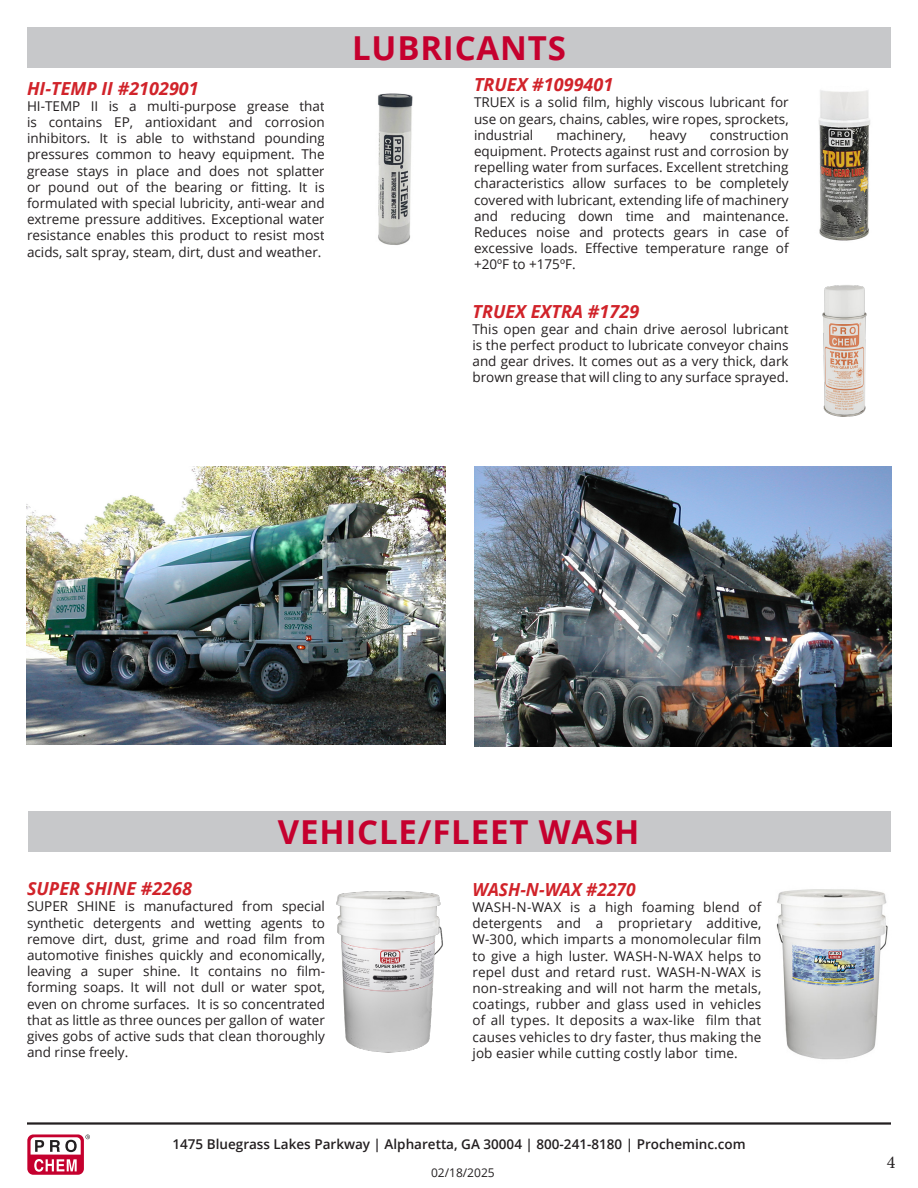
<style>
.page{position:relative;width:918px;height:1188px;background:#fff}
.page>*{position:absolute;margin:0;border:0;box-sizing:border-box;transform-origin:0 0}
.t1{font:700 33px "Open Sans";letter-spacing:.025em;color:#c5002e}
.t2{font:italic 700 18px "Open Sans";color:#d1232a}
.t3{font:18px "Minion Pro";color:#231f20}
.t4{font:13.5px/16.2px "Open Sans";color:#231f20;text-align:justify}
.t5{font:600 13.5px "Open Sans";color:#231f20}
.t6{font:12px "Open Sans";color:#231f20}
</style>
<div class="page">
<div style="left:27px;top:1134px;width:57px;height:41px;background:#c5002e;border-radius:6px"></div>
<svg style="left:31px;top:1135px;width:59px;height:37px"></svg>
<hr style="left:27px;top:1122px;width:864px;height:3px;background:#231f20">
<div style="left:29px;top:812px;width:862px;height:40px;background:#c7c8ca"></div>
<img style="left:336px;top:891px;width:107px;height:162px">
<img style="left:776px;top:889px;width:112px;height:171px">
<img style="left:474px;top:466px;width:417px;height:281px">
<div style="left:28px;top:27px;width:863px;height:41px;background:#c7c8ca"></div>
<img style="left:822px;top:285px;width:45px;height:132px">
<img style="left:378px;top:93px;width:35px;height:152px">
<img style="left:818px;top:90px;width:52px;height:151px">
<img style="left:27px;top:466px;width:418px;height:278px">
<p class="t2" style="left:27px;top:75px;width:173px">HI-TEMP II #2102901</p>
<p class="t4" style="left:27px;top:97px;width:299px">HI-TEMP II is a multi-purpose grease that is contains EP, antioxidant and corrosion inhibitors. It is able to withstand pounding pressures common to heavy equipment. The grease stays in place and does not splatter or pound out of the bearing or fitting. It is formulated with special lubricity, anti-wear and extreme pressure additives. Exceptional water resistance enables this product to resist most acids, salt spray, steam, dirt, dust and weather.</p>
<p class="t1" style="left:352px;top:25px;width:215px">LUBRICANTS</p>
<p class="t2" style="left:474px;top:72px;width:141px">TRUEX #1099401</p>
<p class="t4" style="left:474px;top:94px;width:316px">TRUEX is a solid film, highly viscous lubricant for use on gears, chains, cables, wire ropes, sprockets, industrial</p>
<p class="t4" style="left:557px;top:127px;width:71px">machinery,</p>
<p class="t4" style="left:650px;top:127px;width:38px">heavy</p>
<p class="t4" style="left:474px;top:127px;width:316px;text-indent:236px">construction equipment. Protects against rust and corrosion by repelling water from surfaces. Excellent stretching characteristics allow surfaces to be completely covered with lubricant, extending life of machinery and reducing down time and maintenance.<br>Reduces noise and protects gears in case of excessive loads. Effective temperature range of +20ºF to +175ºF.</p>
<p class="t2" style="left:472px;top:298px;width:168px">TRUEX EXTRA #1729</p>
<p class="t4" style="left:472px;top:321px;width:318px">This open gear and chain drive aerosol lubricant is the perfect product to lubricate conveyor chains and gear drives. It comes out as a very thick, dark brown grease that will cling to any surface sprayed.</p>
<p class="t1" style="left:278px;top:809px;width:363px">VEHICLE/FLEET WASH</p>
<p class="t2" style="left:27px;top:876px;width:167px">SUPER SHINE #2268</p>
<p class="t4" style="left:27px;top:898px;width:300px">SUPER SHINE is manufactured from special synthetic detergents and wetting agents to remove dirt, dust, grime and road film from automotive finishes quickly and economically, leaving a super shine. It contains no film&shy;forming soaps. It will not dull or water spot, even on chrome surfaces. It is so concentrated that as little as three ounces per gallon of water gives gobs of active suds that clean thoroughly and rinse freely.</p>
<p class="t2" style="left:472px;top:877px;width:165px">WASH-N-WAX #2270</p>
<p class="t4" style="left:472px;top:899px;width:290px">WASH-N-WAX is a high foaming blend of detergents and a proprietary additive, W-300, which imparts a monomolecular film to give a high luster. WASH-N-WAX helps to repel dust and retard rust. WASH-N-WAX is non-streaking and will not harm the metals, coatings, rubber and glass used in vehicles of all types. It deposits a wax-like film that causes vehicles to dry faster, thus making the job easier while cutting costly labor time.</p>
<p class="t5" style="left:172px;top:1135px;width:575px">1475 Bluegrass Lakes Parkway | Alpharetta, GA 30004 | 800-241-8180 | Procheminc.com</p>
<p class="t6" style="left:431px;top:1165px;width:65px">02/18/2025</p>
<h2 class="t3" style="left:887px;top:1150px;width:10px">4</h2>
</div>
